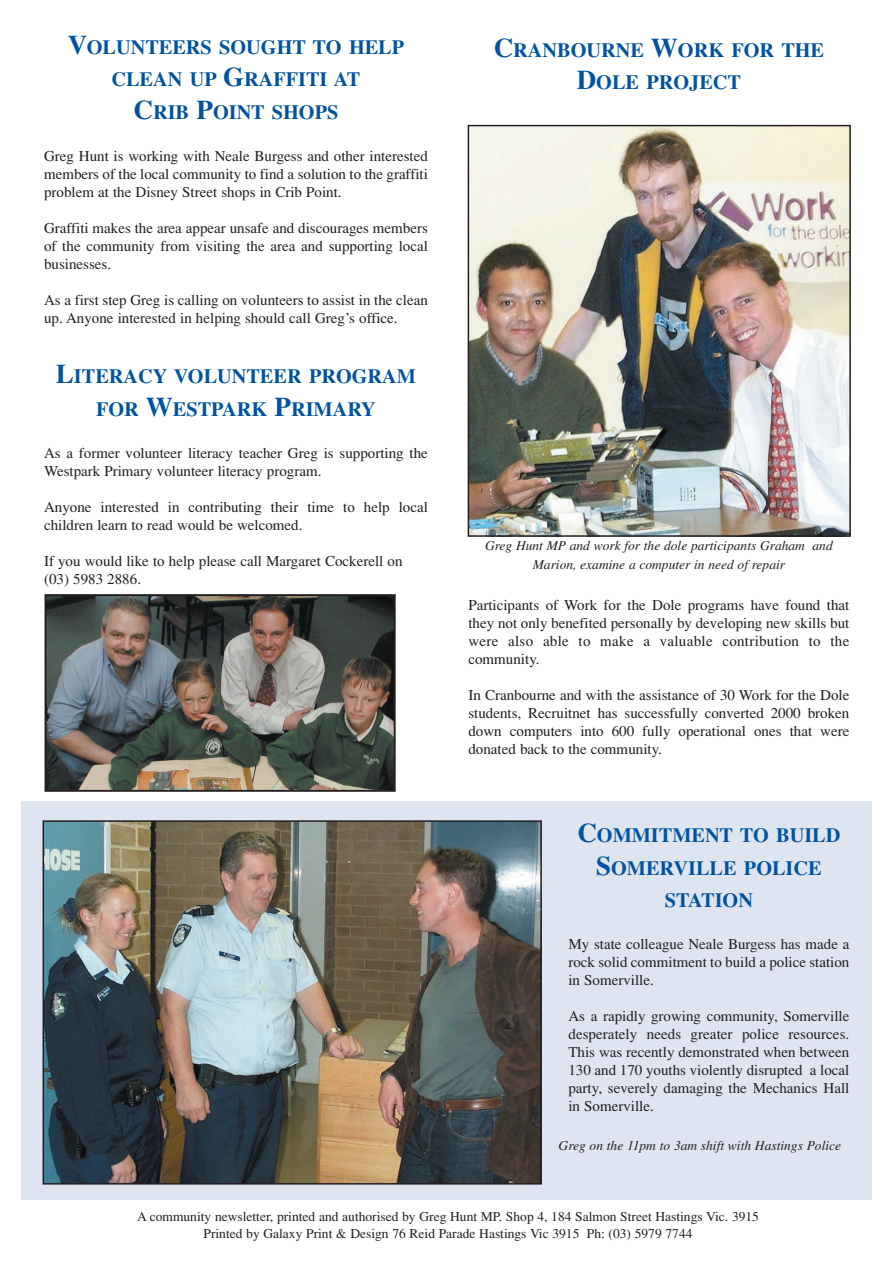
<style>
.page{position:relative;width:893px;height:1263px;background:#fff}
.page>*{position:absolute;margin:0;border:0;box-sizing:border-box;transform-origin:0 0}
.t1{font:700 20.25px/32.4px "Times";color:#0153a0;text-align:center}
.t2{font:15px/18px "Times";color:#231f20;text-align:justify}
.t3{font:13.5px/16.2px "Times";color:#231f20;text-align:center}
.t4{font:italic 13.5px/19.4px "Times";color:#231f20;text-align:center}
.s1{font-size:27px}
</style>
<div class="page">
<div style="left:21px;top:801px;width:851px;height:399px;background:#dfe4f1"></div>
<img style="left:470px;top:128px;width:377px;height:406px">
<div style="left:467px;top:125px;width:383px;height:412px;border:2px solid #231f20"></div>
<img style="left:46px;top:823px;width:493px;height:359px">
<div style="left:43px;top:820px;width:499px;height:365px;border:2px solid #231f20"></div>
<img style="left:48px;top:597px;width:344px;height:192px">
<div style="left:45px;top:594px;width:350px;height:198px;border:2px solid #231f20"></div>
<h1 class="t1" style="left:68px;top:33px;width:338px"><span class="s1">V</span>OLUNTEERS SOUGHT TO HELP<br>CLEAN UP <span class="s1">G</span>RAFFITI AT<br><span class="s1">C</span>RIB <span class="s1">P</span>OINT SHOPS</h1>
<p class="t2" style="left:44px;top:148px;width:385px">Greg Hunt is working with Neale Burgess and other interested members of the local community to find a solution to the graffiti problem at the Disney Street shops in Crib Point.</p>
<p class="t2" style="left:44px;top:220px;width:385px">Graffiti makes the area appear unsafe and discourages members of the community from visiting the area and supporting local businesses.</p>
<p class="t2" style="left:44px;top:292px;width:385px">As a first step Greg is calling on volunteers to assist in the clean up. Anyone interested in helping should call Greg’s office.</p>
<h1 class="t1" style="left:56px;top:362px;width:361px"><span class="s1">L</span>ITERACY VOLUNTEER PROGRAM<br>FOR <span class="s1">W</span>ESTPARK <span class="s1">P</span>RIMARY</h1>
<p class="t2" style="left:44px;top:445px;width:385px">As a former volunteer literacy teacher Greg is supporting the<br>Westpark Primary volunteer literacy program.</p>
<p class="t2" style="left:44px;top:499px;width:385px">Anyone interested in contributing their time to help local children learn to read would be welcomed.</p>
<p class="t2" style="left:44px;top:553px;width:360px">If you would like to help please call Margaret Cockerell on (03) 5983 2886.</p>
<h1 class="t1" style="left:494px;top:36px;width:332px"><span class="s1">C</span>RANBOURNE <span class="s1">W</span>ORK FOR THE<br><span class="s1">D</span>OLE PROJECT</h1>
<p class="t4" style="left:485px;top:537px;width:349px">Greg Hunt MP and work for the dole participants Graham and<br>Marion, examine a computer in need of repair</p>
<p class="t2" style="left:468px;top:598px;width:382px">Participants of Work for the Dole programs have found that they not only benefited personally by developing new skills but were also able to make a valuable contribution to the community.</p>
<p class="t2" style="left:468px;top:688px;width:382px">In Cranbourne and with the assistance of 30 Work for the Dole students, Recruitnet has successfully converted 2000 broken down computers into 600 fully operational ones that were donated back to the community.</p>
<h1 class="t1" style="left:577px;top:821px;width:264px"><span class="s1">C</span>OMMITMENT TO BUILD<br><span class="s1">S</span>OMERVILLE POLICE<br>STATION</h1>
<p class="t2" style="left:568px;top:937px;width:282px">My state colleague Neale Burgess has made a rock solid commitment to build a police station in Somerville.</p>
<p class="t2" style="left:568px;top:1009px;width:282px">As a rapidly growing community, Somerville desperately needs greater police resources.<br>This was recently demonstrated when between 130 and 170 youths violently disrupted a local party, severely damaging the Mechanics Hall in Somerville.</p>
<p class="t4" style="left:558px;top:1137px;width:284px">Greg on the 11pm to 3am shift with Hastings Police</p>
<p class="t3" style="left:137px;top:1210px;width:623px">A community newsletter, printed and authorised by Greg Hunt MP. Shop 4, 184 Salmon Street Hastings Vic. 3915<br>Printed by Galaxy Print &amp; Design 76 Reid Parade Hastings Vic 3915 Ph: (03) 5979 7744</p>
</div>
